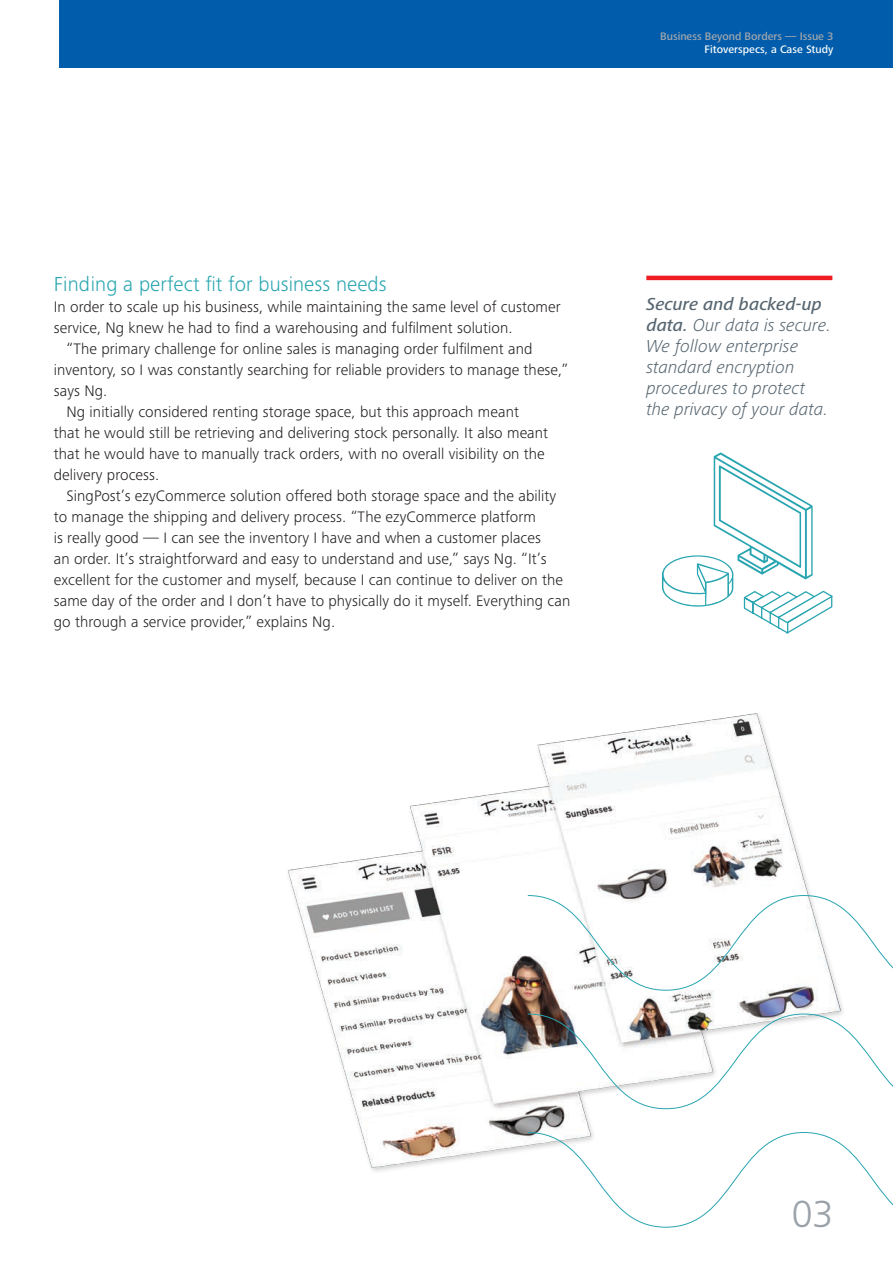
<style>
.page{position:relative;width:893px;height:1263px;background:#fff}
.page>*{position:absolute;margin:0;border:0;box-sizing:border-box;transform-origin:0 0}
.t1{font:300 37.5px "Frutiger LT Std";color:#9ba2aa}
.t2{font:300 21px "Frutiger Next Pro";letter-spacing:.005em;color:#28a5b0}
.t3{font:italic 300 18px/21px "Frutiger Next Pro";color:#576671}
.t4{font:300 15.75px/21px "Frutiger Next Pro";letter-spacing:.005em;color:#231f20}
.t5{font:500 11.25px "Frutiger Next Pro";color:#a8a9ad}
.t6{font:500 11.25px "Frutiger Next Pro";color:#fff}
.s1{font-weight:500}
</style>
<div class="page">
<img style="left:287px;top:575px;width:556px;height:597px">
<hr style="left:646px;top:276px;width:186px;height:4px;background:#ee1d23">
<svg style="left:662px;top:452px;width:172px;height:183px"></svg>
<svg style="left:527px;top:895px;width:366px;height:96px"></svg>
<svg style="left:527px;top:1013px;width:366px;height:96px"></svg>
<svg style="left:527px;top:1132px;width:366px;height:96px"></svg>
<div style="left:60px;top:0;width:833px;height:67px;background:#015dab"></div>
<p class="t5" style="left:660px;top:30px;width:175px">Business Beyond Borders — Issue 3</p>
<p class="t6" style="left:705px;top:43px;width:130px">Fitoverspecs, a Case Study</p>
<p class="t2" style="left:54px;top:272px;width:334px">Finding a perfect fit for business needs</p>
<p class="t4" style="left:54px;top:296px;width:508px">In order to scale up his business, while maintaining the same level of customer service, Ng knew he had to find a warehousing and fulfilment solution.</p>
<p class="t4" style="left:54px;top:338px;width:516px;text-indent:13px">“The primary challenge for online sales is managing order fulfilment and inventory, so I was constantly searching for reliable providers to manage these,” says Ng.</p>
<p class="t4" style="left:54px;top:401px;width:496px;text-indent:13px">Ng initially considered renting storage space, but this approach meant that he would still be retrieving and delivering stock personally. It also meant that he would have to manually track orders, with no overall visibility on the delivery process.</p>
<p class="t4" style="left:54px;top:485px;width:518px;text-indent:13px">SingPost’s ezyCommerce solution offered both storage space and the ability to manage the shipping and delivery process. “The ezyCommerce platform<br>is really good — I can see the inventory I have and when a customer places<br>an order. It’s straightforward and easy to understand and use,” says Ng. “It’s excellent for the customer and myself, because I can continue to deliver on the same day of the order and I don’t have to physically do it myself. Everything can go through a service provider,” explains Ng.</p>
<p class="t3" style="left:646px;top:293px;width:186px"><span class="s1">Secure and backed-up data.</span> Our data is secure.<br>We follow enterprise standard encryption procedures to protect the privacy of your data.</p>
<p class="t1" style="left:792px;top:1193px;width:43px">03</p>
</div>
